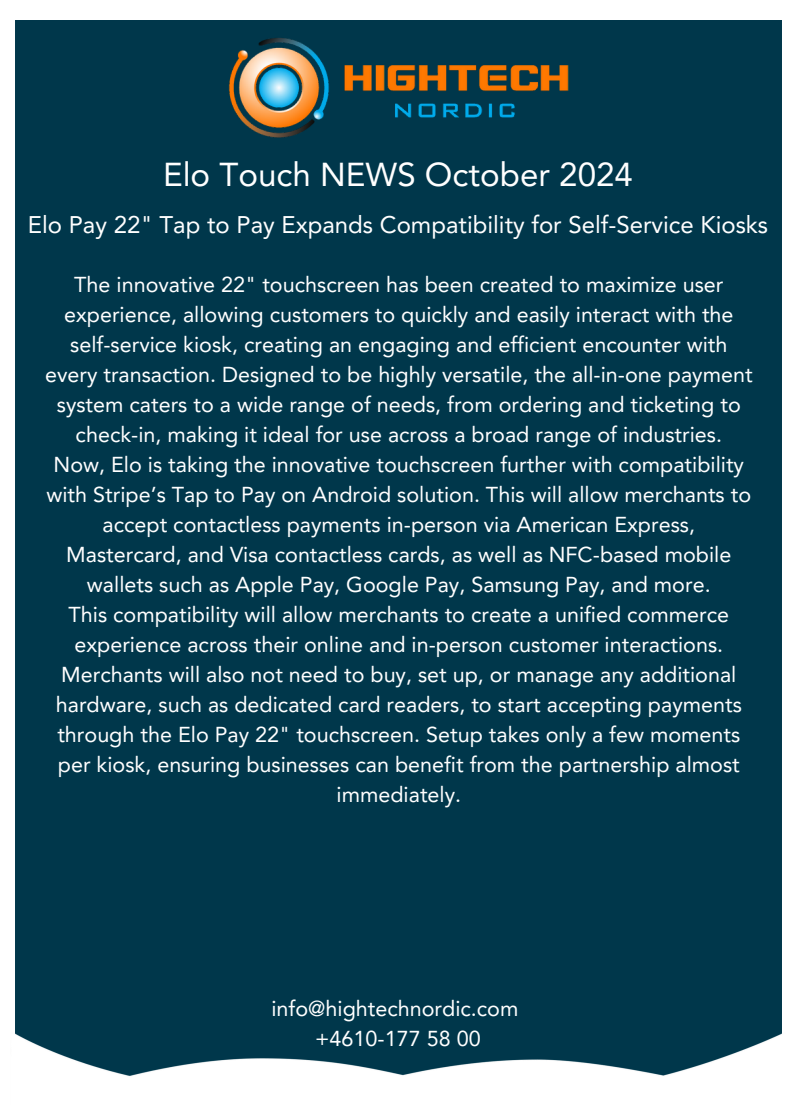
<style>
.page{position:relative;width:796px;height:1105px;background:#fff}
.page>*{position:absolute;margin:0;border:0;box-sizing:border-box;transform-origin:0 0}
.t1{font:33.12px "Avenir LT Pro";color:#fff}
.t2{font:24px "Avenir LT Pro";color:#fff}
.t3{font:21.62px/30px "Avenir LT Pro";color:#fff;text-align:center}
</style>
<div class="page">
<div style="left:15px;top:20px;width:766px;height:1005px;background:#00374b"></div>
<img style="left:15px;top:1025px;width:767px;height:51px">
<img style="left:188px;top:20px;width:420px;height:138px">
<p class="t1" style="left:163px;top:161px;width:471px">Elo Touch NEWS October 2024</p>
<p class="t2" style="left:28px;top:215px;width:742px">Elo Pay 22" Tap to Pay Expands Compatibility for Self-Service Kiosks</p>
<p class="t3" style="left:45px;top:271px;width:709px">The innovative 22" touchscreen has been created to maximize user experience, allowing customers to quickly and easily interact with the self-service kiosk, creating an engaging and efficient encounter with every transaction. Designed to be highly versatile, the all-in-one payment system caters to a wide range of needs, from ordering and ticketing to check-in, making it ideal for use across a broad range of industries.</p>
<p class="t3" style="left:46px;top:451px;width:706px">Now, Elo is taking the innovative touchscreen further with compatibility with Stripe’s Tap to Pay on Android solution. This will allow merchants to accept contactless payments in-person via American Express, Mastercard, and Visa contactless cards, as well as NFC-based mobile wallets such as Apple Pay, Google Pay, Samsung Pay, and more.</p>
<p class="t3" style="left:56px;top:601px;width:687px">This compatibility will allow merchants to create a unified commerce experience across their online and in-person customer interactions.<br>Merchants will also not need to buy, set up, or manage any additional hardware, such as dedicated card readers, to start accepting payments through the Elo Pay 22" touchscreen. Setup takes only a few moments per kiosk, ensuring businesses can benefit from the partnership almost immediately.</p>
<h2 class="t3" style="left:271px;top:995px;width:249px">info@hightechnordic.com</h2>
<p class="t3" style="left:315px;top:1025px;width:167px">+4610-177 58 00</p>
</div>
